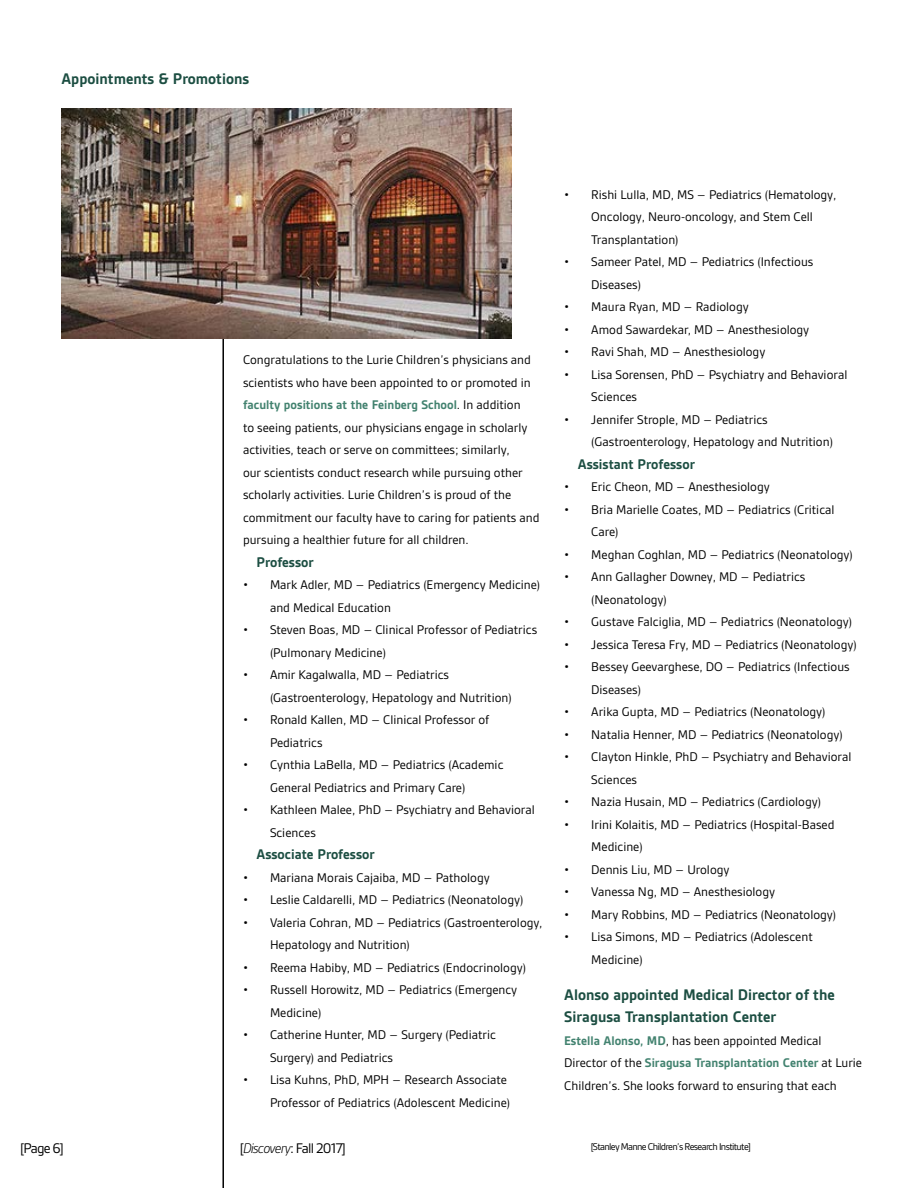
<style>
.page{position:relative;width:918px;height:1188px;background:#fff}
.page>*{position:absolute;margin:0;border:0;box-sizing:border-box;transform-origin:0 0}
.t1{font:700 16.5px/22.5px "Gesta";color:#1c4e42}
.t2{font:700 15px "Gesta";color:#1c4e42}
.t3{font:15px "Gesta";letter-spacing:-.05em;color:#000}
.t4{font:13.5px/22.5px "Gesta";color:#000}
.t5{font:10.5px "Gesta";letter-spacing:-.06em;color:#000}
.s1{font-weight:700;color:#42826f}
.s2{font-weight:300;font-style:italic}
</style>
<div class="page">
<hr style="left:222px;top:189px;width:2px;height:999px;background:#000">
<img style="left:62px;top:108px;width:450px;height:231px">
<p class="t1" style="left:62px;top:68px;width:189px">Appointments &amp; Promotions</p>
<p class="t4" style="left:243px;top:349px;width:298px">Congratulations to the Lurie Children’s physicians and scientists who have been appointed to or promoted in <span class="s1">faculty positions at the Feinberg School</span>. In addition<br>to seeing patients, our physicians engage in scholarly activities, teach or serve on committees; similarly,<br>our scientists conduct research while pursuing other scholarly activities. Lurie Children’s is proud of the commitment our faculty have to caring for patients and pursuing a healthier future for all children.</p>
<p class="t2" style="left:256px;top:554px;width:59px">Professor</p>
<p class="t4" style="left:270px;top:574px;width:272px;text-indent:-27px">• Mark Adler, MD – Pediatrics (Emergency Medicine) and Medical Education</p>
<p class="t4" style="left:270px;top:619px;width:269px;text-indent:-27px">• Steven Boas, MD – Clinical Professor of Pediatrics (Pulmonary Medicine)</p>
<p class="t4" style="left:270px;top:664px;width:243px;text-indent:-27px">• Amir Kagalwalla, MD – Pediatrics (Gastroenterology, Hepatology and Nutrition)</p>
<p class="t4" style="left:270px;top:709px;width:221px;text-indent:-27px">• Ronald Kallen, MD – Clinical Professor of<br>Pediatrics</p>
<p class="t4" style="left:270px;top:754px;width:235px;text-indent:-27px">• Cynthia LaBella, MD – Pediatrics (Academic<br>General Pediatrics and Primary Care)</p>
<p class="t4" style="left:270px;top:799px;width:266px;text-indent:-27px">• Kathleen Malee, PhD – Psychiatry and Behavioral<br>Sciences</p>
<p class="t2" style="left:256px;top:846px;width:120px">Associate Professor</p>
<p class="t4" style="left:243px;top:866px;width:248px">• Mariana Morais Cajaiba, MD – Pathology</p>
<p class="t4" style="left:243px;top:889px;width:282px">• Leslie Caldarelli, MD – Pediatrics (Neonatology)</p>
<p class="t4" style="left:270px;top:911px;width:274px;text-indent:-27px">• Valeria Cohran, MD – Pediatrics (Gastroenterology,<br>Hepatology and Nutrition)</p>
<p class="t4" style="left:243px;top:956px;width:285px">• Reema Habiby, MD – Pediatrics (Endocrinology)</p>
<p class="t4" style="left:270px;top:979px;width:249px;text-indent:-27px">• Russell Horowitz, MD – Pediatrics (Emergency<br>Medicine)</p>
<p class="t4" style="left:270px;top:1024px;width:227px;text-indent:-27px">• Catherine Hunter, MD – Surgery (Pediatric<br>Surgery) and Pediatrics</p>
<p class="t4" style="left:243px;top:1069px;width:269px;text-align:right">• Lisa Kuhns, PhD, MPH – Research Associate<br>Professor of Pediatrics (Adolescent Medicine)</p>
<p class="t4" style="left:591px;top:183px;width:246px;text-indent:-27px">• Rishi Lulla, MD, MS – Pediatrics (Hematology,<br>Oncology, Neuro-oncology, and Stem Cell<br>Transplantation)</p>
<p class="t4" style="left:591px;top:251px;width:224px;text-indent:-27px">• Sameer Patel, MD – Pediatrics (Infectious<br>Diseases)</p>
<p class="t4" style="left:564px;top:296px;width:186px">• Maura Ryan, MD – Radiology</p>
<p class="t4" style="left:564px;top:318px;width:246px">• Amod Sawardekar, MD – Anesthesiology</p>
<p class="t4" style="left:564px;top:341px;width:203px">• Ravi Shah, MD – Anesthesiology</p>
<p class="t4" style="left:591px;top:363px;width:258px;text-indent:-27px">• Lisa Sorensen, PhD – Psychiatry and Behavioral<br>Sciences</p>
<p class="t4" style="left:591px;top:408px;width:243px;text-indent:-27px">• Jennifer Strople, MD – Pediatrics (Gastroenterology, Hepatology and Nutrition)</p>
<p class="t2" style="left:578px;top:456px;width:119px">Assistant Professor</p>
<p class="t4" style="left:564px;top:476px;width:207px">• Eric Cheon, MD – Anesthesiology</p>
<p class="t4" style="left:591px;top:498px;width:245px;text-indent:-27px">• Bria Marielle Coates, MD – Pediatrics (Critical<br>Care)</p>
<p class="t4" style="left:564px;top:543px;width:290px">• Meghan Coghlan, MD – Pediatrics (Neonatology)</p>
<p class="t4" style="left:591px;top:566px;width:216px;text-indent:-27px">• Ann Gallagher Downey, MD – Pediatrics (Neonatology)</p>
<p class="t4" style="left:564px;top:611px;width:289px">• Gustave Falciglia, MD – Pediatrics (Neonatology)</p>
<p class="t4" style="left:564px;top:633px;width:294px">• Jessica Teresa Fry, MD – Pediatrics (Neonatology)</p>
<p class="t4" style="left:591px;top:656px;width:260px;text-indent:-27px">• Bessey Geevarghese, DO – Pediatrics (Infectious<br>Diseases)</p>
<p class="t4" style="left:564px;top:701px;width:263px">• Arika Gupta, MD – Pediatrics (Neonatology)</p>
<p class="t4" style="left:564px;top:723px;width:280px">• Natalia Henner, MD – Pediatrics (Neonatology)</p>
<p class="t4" style="left:591px;top:746px;width:262px;text-indent:-27px">• Clayton Hinkle, PhD – Psychiatry and Behavioral<br>Sciences</p>
<p class="t4" style="left:564px;top:791px;width:258px">• Nazia Husain, MD – Pediatrics (Cardiology)</p>
<p class="t4" style="left:591px;top:813px;width:245px;text-indent:-27px">• Irini Kolaitis, MD – Pediatrics (Hospital-Based<br>Medicine)</p>
<p class="t4" style="left:564px;top:858px;width:167px">• Dennis Liu, MD – Urology</p>
<p class="t4" style="left:564px;top:881px;width:212px">• Vanessa Ng, MD – Anesthesiology</p>
<p class="t4" style="left:564px;top:903px;width:273px">• Mary Robbins, MD – Pediatrics (Neonatology)</p>
<p class="t4" style="left:591px;top:926px;width:223px;text-indent:-27px">• Lisa Simons, MD – Pediatrics (Adolescent<br>Medicine)</p>
<p class="t1" style="left:564px;top:983px;width:272px">Alonso appointed Medical Director of the<br>Siragusa Transplantation Center</p>
<p class="t4" style="left:564px;top:1029px;width:299px"><span class="s1">Estella Alonso, MD</span>, has been appointed Medical<br>Director of the <span class="s1">Siragusa Transplantation Center</span> at Lurie<br>Children’s. She looks forward to ensuring that each</p>
<p class="t3" style="left:20px;top:1140px;width:45px">[Page 6]</p>
<p class="t3" style="left:240px;top:1140px;width:108px">[<span class="s2">Discovery</span>: Fall 2017]</p>
<p class="t5" style="left:591px;top:1141px;width:162px">[Stanley Manne Children’s Research Institute]</p>
</div>
